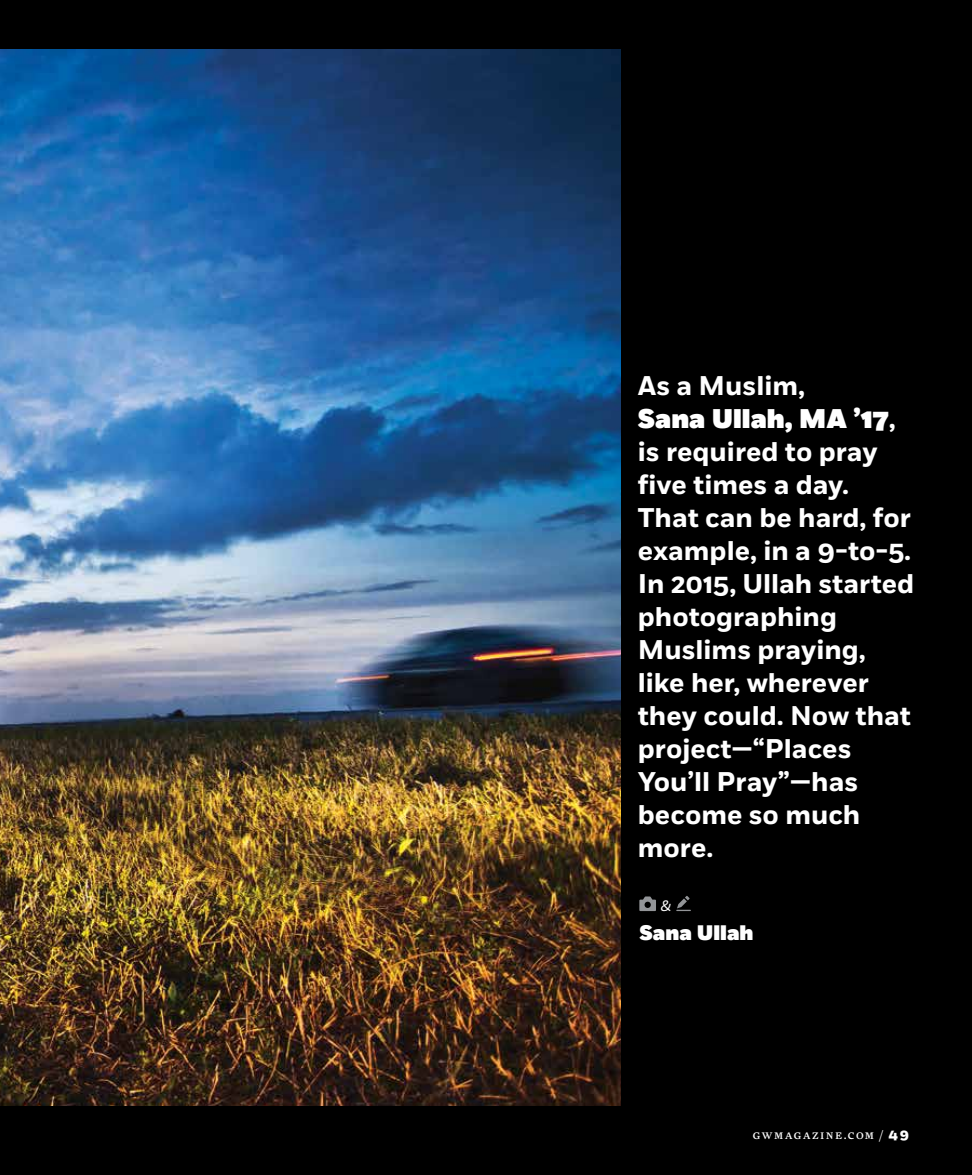
<style>
.page{position:relative;width:972px;height:1175px;background:#fff}
.page>*{position:absolute;margin:0;border:0;box-sizing:border-box;transform-origin:0 0}
.t1{font:700 27px/33px "Fort";color:#fff}
.t2{font:900 21px "Fort";color:#fff}
.t3{font:italic 15px "Fort";color:#fff}
.t4{font:12.3px "Eudald News";letter-spacing:.115em;color:#fff}
.s1{font-weight:900}
.s2{font-family:"Fort";font-weight:800;font-size:13.8px}
</style>
<div class="page">
<div style="left:0;top:0;width:972px;height:1174px;background:#000"></div>
<img style="left:0;top:49px;width:620px;height:1057px">
<svg style="left:639px;top:896px;width:17px;height:15px"></svg>
<svg style="left:676px;top:896px;width:15px;height:15px"></svg>
<p class="t1" style="left:638px;top:370px;width:278px">As a Muslim,<br><span class="s1">Sana Ullah, MA ’17</span>, is required to pray five times a day.<br>That can be hard, for example, in a 9-to-5.<br>In 2015, Ullah started photographing<br>Muslims praying, like her, wherever they could. Now that project—“Places<br>You’ll Pray”—has become so much more.</p>
<p class="t3" style="left:661px;top:896px;width:12px">&amp;</p>
<p class="t2" style="left:639px;top:919px;width:116px">Sana Ullah</p>
<p class="t4" style="left:753px;top:1126px;width:158px">gwmagazine.com / <span class="s2">49</span></p>
</div>
